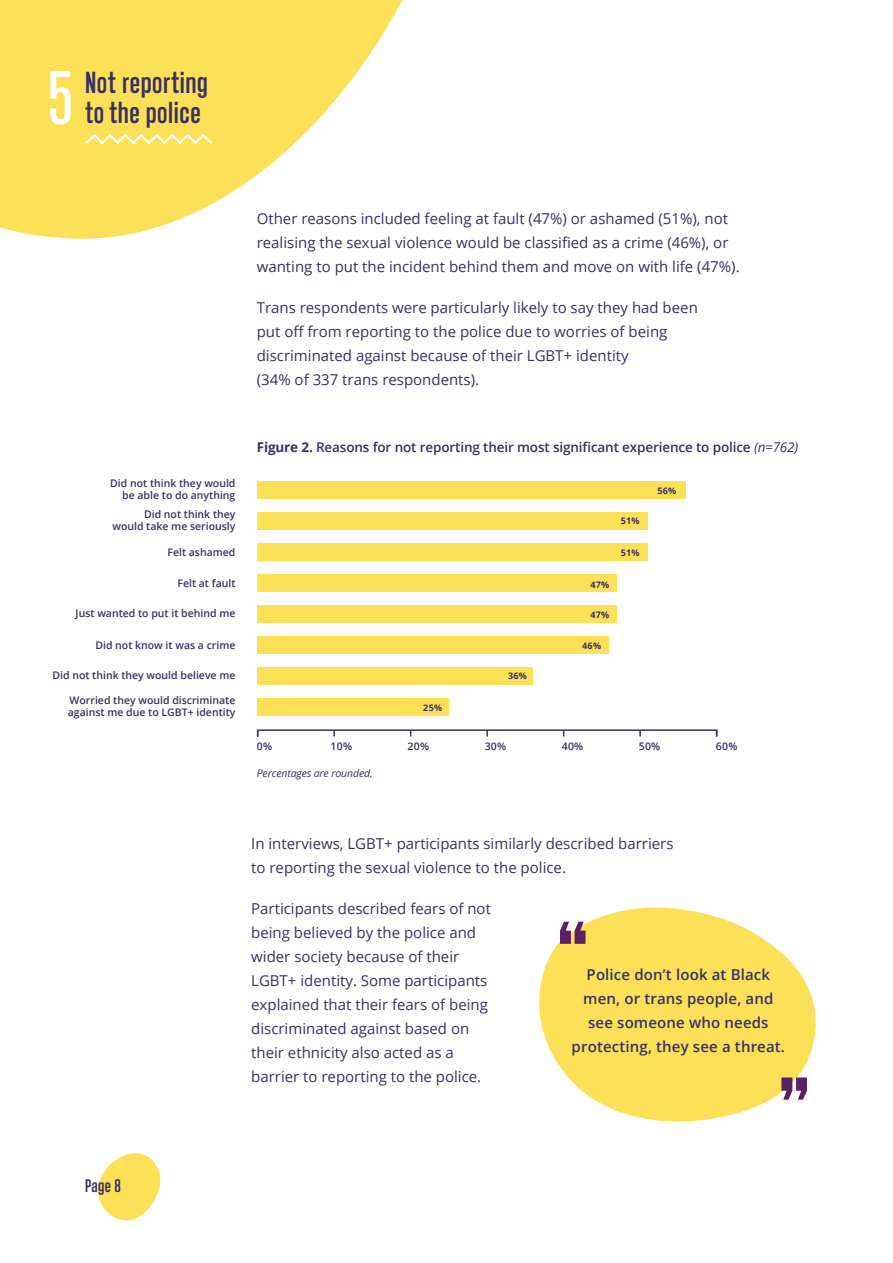
<style>
.page{position:relative;width:893px;height:1263px;background:#fff}
.page>*{position:absolute;margin:0;border:0;box-sizing:border-box;transform-origin:0 0}
.t1{font:500 75px "Landasans";color:#fff}
.t2{font:600 30px/30px "Landasans";letter-spacing:.02em;color:#383066}
.t3{font:600 18px "Landasans";color:#383066}
.t4{font:15px/24px "Open Sans";color:#383066}
.t5{font:600 15px/24px "Open Sans";letter-spacing:.01em;color:#383066;text-align:center}
.t6{font:600 13.5px "Open Sans";letter-spacing:-.01em;color:#383066}
.t7{font:600 10.5px/12px "Open Sans";color:#383066;text-align:right}
.t8{font:italic 10.5px "Open Sans";letter-spacing:-.01em;color:#383066}
.t9{font:700 9px "Open Sans";letter-spacing:.03em;color:#383066}
.s1{font-weight:700}
.s2{font-weight:400;font-style:italic}
</style>
<div class="page">
<svg style="left:98px;top:1153px;width:63px;height:68px"></svg>
<svg style="left:0;top:0;width:403px;height:239px;fill:#fce057"></svg>
<svg style="left:83px;top:132px;width:131px;height:14px;background:#fce67a"></svg>
<div style="left:257px;top:482px;width:428px;height:17px;background:#fce056"></div>
<div style="left:257px;top:512px;width:390px;height:18px;background:#fce056"></div>
<div style="left:257px;top:543px;width:390px;height:18px;background:#fce056"></div>
<div style="left:257px;top:574px;width:359px;height:18px;background:#fce056"></div>
<div style="left:257px;top:605px;width:359px;height:18px;background:#fce056"></div>
<div style="left:257px;top:636px;width:352px;height:18px;background:#fce056"></div>
<div style="left:257px;top:667px;width:275px;height:17px;background:#fce056"></div>
<div style="left:257px;top:698px;width:191px;height:17px;background:#fce056"></div>
<div style="left:257px;top:729px;width:460px;height:8px;border:2px solid #383066"></div>
<svg style="left:539px;top:907px;width:277px;height:215px;fill:#fce057"></svg>
<svg style="left:781px;top:1077px;width:26px;height:23px"></svg>
<svg style="left:560px;top:922px;width:25px;height:22px"></svg>
<h1 class="t1" style="left:48px;top:59px;width:27px">5</h1>
<h2 class="t2" style="left:85px;top:68px;width:124px">Not reporting to the police</h2>
<p class="t7" style="left:110px;top:477px;width:127px">Did not think they would be able to do anything</p>
<p class="t7" style="left:112px;top:508px;width:125px">Did not think they would take me seriously</p>
<p class="t7" style="left:167px;top:546px;width:70px">Felt ashamed</p>
<p class="t7" style="left:177px;top:576px;width:59px">Felt at fault</p>
<p class="t7" style="left:76px;top:607px;width:161px">Just wanted to put it behind me</p>
<p class="t7" style="left:95px;top:639px;width:142px">Did not know it was a crime</p>
<p class="t7" style="left:52px;top:669px;width:185px">Did not think they would believe me</p>
<p class="t7" style="left:68px;top:694px;width:169px;text-align:left">Worried they would discriminate against me due to LGBT+ identity</p>
<p class="t4" style="left:257px;top:206px;width:484px">Other reasons included feeling at fault (47%) or ashamed (51%), not realising the sexual violence would be classified as a crime (46%), or wanting to put the incident behind them and move on with life (47%).</p>
<p class="t4" style="left:257px;top:295px;width:443px">Trans respondents were particularly likely to say they had been put off from reporting to the police due to worries of being discriminated against because of their LGBT+ identity<br>(34% of 337 trans respondents).</p>
<p class="t6" style="left:257px;top:437px;width:543px"><span class="s1">Figure 2.</span> Reasons for not reporting their most significant experience to police <span class="s2">(n=762)</span></p>
<p class="t9" style="left:423px;top:701px;width:20px">25%</p>
<p class="t9" style="left:508px;top:669px;width:20px">36%</p>
<p class="t9" style="left:590px;top:578px;width:20px">47%</p>
<p class="t9" style="left:590px;top:609px;width:20px">47%</p>
<p class="t9" style="left:582px;top:639px;width:20px">46%</p>
<p class="t9" style="left:621px;top:514px;width:20px">51%</p>
<p class="t9" style="left:621px;top:547px;width:20px">51%</p>
<p class="t9" style="left:657px;top:484px;width:20px">56%</p>
<p class="t7" style="left:257px;top:740px;width:17px">0%</p>
<p class="t7" style="left:331px;top:740px;width:23px">10%</p>
<p class="t7" style="left:408px;top:740px;width:23px">20%</p>
<p class="t7" style="left:485px;top:740px;width:23px">30%</p>
<p class="t7" style="left:562px;top:740px;width:23px">40%</p>
<p class="t7" style="left:639px;top:740px;width:23px">50%</p>
<p class="t7" style="left:716px;top:740px;width:23px">60%</p>
<p class="t8" style="left:257px;top:766px;width:117px">Percentages are rounded.</p>
<p class="t4" style="left:251px;top:831px;width:424px">In interviews, LGBT+ participants similarly described barriers to reporting the sexual violence to the police.</p>
<p class="t4" style="left:251px;top:896px;width:241px">Participants described fears of not being believed by the police and wider society because of their LGBT+ identity. Some participants explained that their fears of being discriminated against based on their ethnicity also acted as a barrier to reporting to the police.</p>
<p class="t5" style="left:572px;top:962px;width:215px">Police don’t look at Black men, or trans people, and see someone who needs protecting, they see a threat.</p>
<p class="t3" style="left:85px;top:1177px;width:37px">Page 8</p>
</div>
